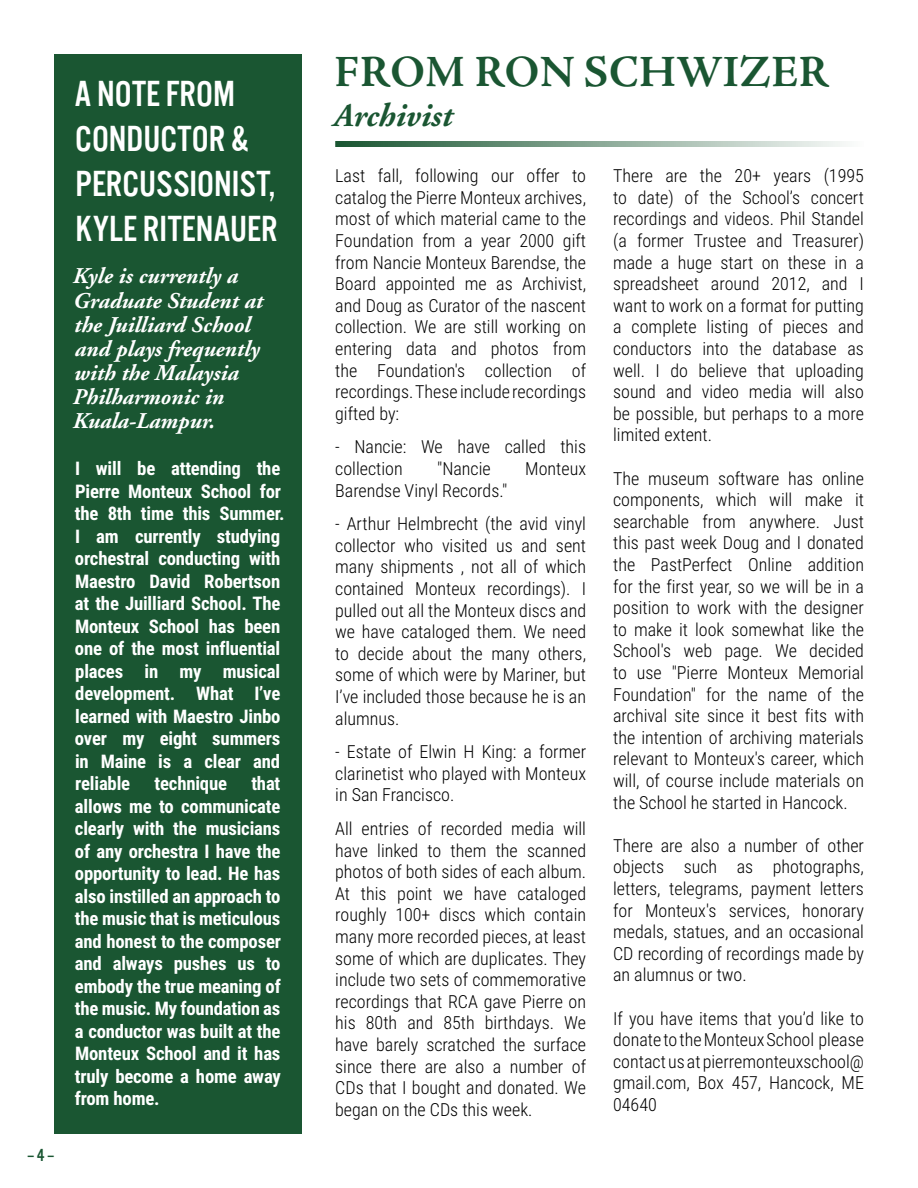
<style>
.page{position:relative;width:918px;height:1188px;background:#fff}
.page>*{position:absolute;margin:0;border:0;box-sizing:border-box;transform-origin:0 0}
.t1{font:700 45px "Adobe Jenson Pro";letter-spacing:.015em;color:#1a5632}
.t2{font:37.5px/45px "Alternate Gothic No 3";color:#fff}
.t3{font:italic 700 33px "Adobe Garamond";color:#1a5632}
.t4{font:italic 700 22.5px/24px "Adobe Garamond";color:#fff}
.t5{font:700 18.75px/22.5px "Roboto Condensed";letter-spacing:-.01em;color:#fff}
.t6{font:300 18px/21.6px "Roboto Condensed";color:#000;text-align:justify}
.t7{font:18px "Alternate Got No 3 D";color:#1a5632}
</style>
<div class="page">
<div style="left:54px;top:54px;width:248px;height:1080px;background:#1a5632"></div>
<svg style="left:335px;top:141px;width:509px;height:6px;background:#86a693"></svg>
<p class="t7" style="left:27px;top:1146px;width:29px">– 4 –</p>
<h2 class="t2" style="left:74px;top:73px;width:205px">A NOTE FROM<br>CONDUCTOR &amp;<br>PERCUSSIONIST,<br>KYLE RITENAUER</h2>
<p class="t4" style="left:73px;top:265px;width:192px">Kyle is currently a<br>Graduate Student at the Juilliard School and plays frequently with the Malaysia<br>Philharmonic in<br>Kuala-Lampur.</p>
<p class="t5" style="left:75px;top:457px;width:211px">I will be attending the<br>Pierre Monteux School for the 8th time this Summer.<br>I am currently studying orchestral conducting with<br>Maestro David Robertson at the Juilliard School. The<br>Monteux School has been one of the most influential places in my musical development. What I’ve learned with Maestro Jinbo over my eight summers in Maine is a clear and reliable</p>
<p class="t5" style="left:75px;top:772px;width:208px;text-align:justify;text-indent:177px">that allows me to communicate clearly with the musicians of any orchestra I have the opportunity to lead. He has also instilled an approach to the music that is meticulous and honest to the composer and always pushes us to embody the true meaning of the music. My foundation as a conductor was built at the Monteux School and it has truly become a home away from home.</p>
<p class="t5" style="left:155px;top:772px;width:74px">technique</p>
<h1 class="t1" style="left:335px;top:47px;width:495px">FROM RON SCHWIZER</h1>
<h3 class="t3" style="left:334px;top:98px;width:120px">Archivist</h3>
<p class="t6" style="left:335px;top:164px;width:252px">Last fall, following our offer to catalog the Pierre Monteux archives, most of which material came to the Foundation from a year 2000 gift from Nancie Monteux Barendse, the Board appointed me as Archivist, and Doug as Curator of the nascent collection. We are still working on entering data and photos from the Foundation's collection of recordings. These include recordings gifted by:</p>
<p class="t6" style="left:335px;top:436px;width:252px">- Nancie: We have called this collection</p>
<p class="t6" style="left:437px;top:457px;width:55px">"Nancie</p>
<p class="t6" style="left:525px;top:457px;width:62px">Monteux</p>
<p class="t6" style="left:335px;top:479px;width:174px">Barendse Vinyl Records."</p>
<p class="t6" style="left:335px;top:512px;width:252px">- Arthur Helmbrecht (the avid vinyl collector who visited us and sent many shipments , not all of which contained Monteux recordings). I pulled out all the Monteux discs and we have cataloged them. We need to decide about the many others, some of which were by Mariner, but I’ve included those because he is an alumnus.</p>
<p class="t6" style="left:335px;top:740px;width:252px">- Estate of Elwin H King: a former clarinetist who played with Monteux in San Francisco.</p>
<p class="t6" style="left:335px;top:817px;width:252px">All entries of recorded media will have linked to them the scanned photos of both sides of each album.<br>At this point we have cataloged roughly 100+ discs which contain many more recorded pieces, at least some of which are duplicates. They include two sets of commemorative recordings that RCA gave Pierre on his 80th and 85th birthdays. We have barely scratched the surface since there are also a number of CDs that I bought and donated. We began on the CDs this week.</p>
<p class="t6" style="left:613px;top:164px;width:252px">There are the 20+ years (1995 to date) of the School’s concert recordings and videos. Phil Standel (a former Trustee and Treasurer) made a huge start on these in a spreadsheet around 2012, and I want to work on a format for putting a complete listing of pieces and conductors into the database as well. I do believe that uploading sound and video media will also be possible, but perhaps to a more limited extent.</p>
<p class="t6" style="left:613px;top:467px;width:252px">The museum software has online components, which will make it searchable from anywhere. Just this past week Doug and I donated the PastPerfect Online addition for the first year, so we will be in a position to work with the designer to make it look somewhat like the School's web page. We decided to use "Pierre Monteux Memorial Foundation" for the name of the archival site since it best fits with the intention of archiving materials relevant to Monteux's career, which will, of course include materials on the School he started in Hancock.</p>
<p class="t6" style="left:613px;top:834px;width:252px">There are also a number of other objects such as photographs, letters, telegrams, payment letters for Monteux's services, honorary medals, statues, and an occasional CD recording of recordings made by an alumnus or two.</p>
<p class="t6" style="left:613px;top:1007px;width:252px">If you have items that you’d like to donate to the Monteux School please contact us at pierremonteuxschool@ gmail.com, Box 457, Hancock, ME 04640</p>
</div>
